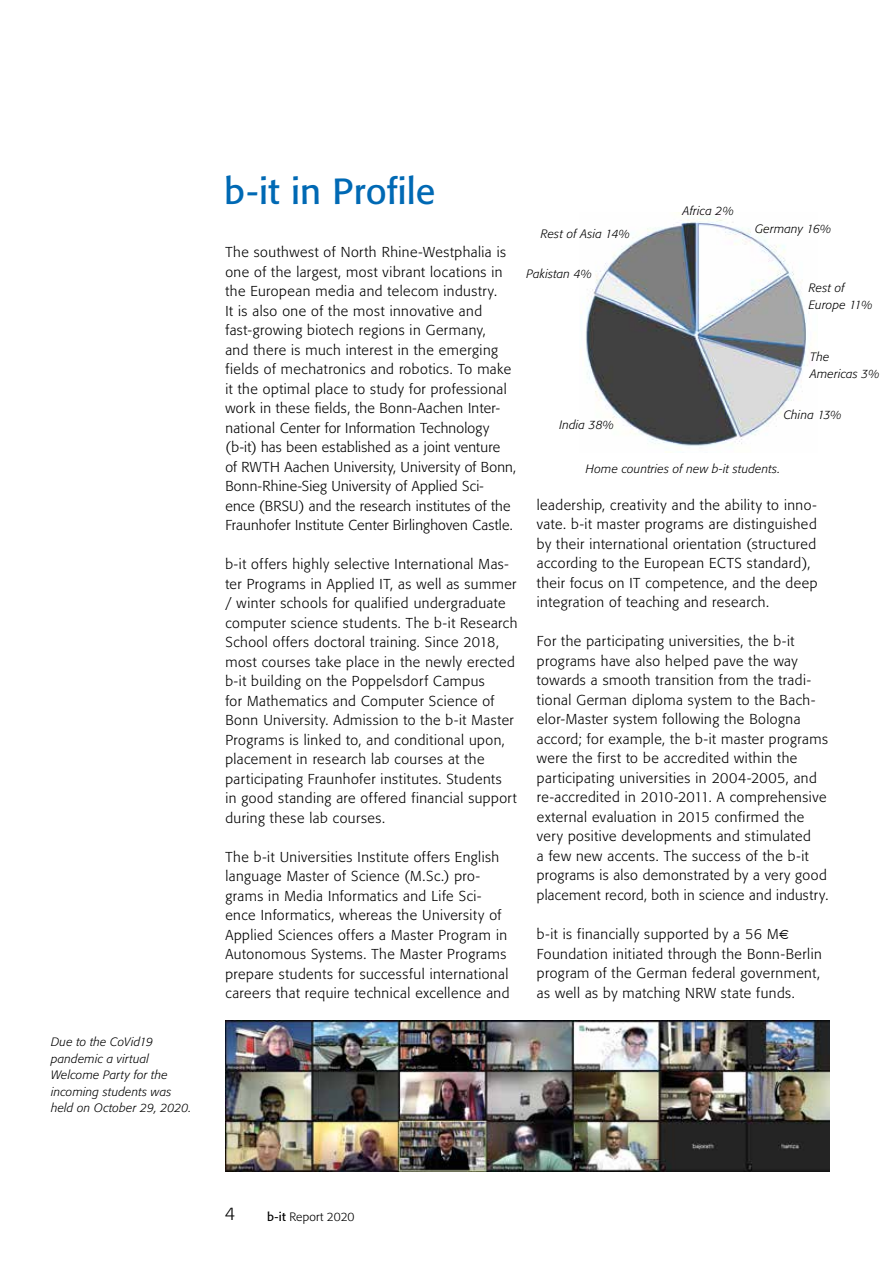
<style>
.page{position:relative;width:893px;height:1263px;background:#fff}
.page>*{position:absolute;margin:0;border:0;box-sizing:border-box;transform-origin:0 0}
.t1{font:36px "Formata BQ";letter-spacing:.005em;color:#0069b4}
.t2{font:300 18px "Formata BQ";color:#000}
.t3{font:300 14.25px/19.5px "Formata BQ";letter-spacing:.035em;color:#000}
.t4{font:italic 300 12px/16.5px "Formata BQ";letter-spacing:.02em;color:#000}
.t5{font:300 12px "Formata BQ";letter-spacing:.005em;color:#000}
.s1{font-family:"Times";font-weight:400}
.s2{font-weight:400}
</style>
<div class="page">
<img style="left:581px;top:213px;width:229px;height:240px">
<img style="left:225px;top:1021px;width:604px;height:150px">
<p class="t4" style="left:51px;top:1034px;width:142px">Due to the CoVid19 pandemic a virtual<br>Welcome Party for the incoming students was held on October 29, 2020.</p>
<h1 class="t1" style="left:224px;top:169px;width:213px">b-it in Profile</h1>
<p class="t3" style="left:225px;top:243px;width:292px">The southwest of North Rhine-Westphalia is one of the largest, most vibrant locations in the European media and telecom industry.<br>It is also one of the most innovative and fast-growing biotech regions in Germany,<br>and there is much interest in the emerging fields of mechatronics and robotics. To make it the optimal place to study for professional work in these fields, the Bonn-Aachen Inter&shy;national Center for Information Technology (b-it) has been established as a joint venture<br>of RWTH Aachen University, University of Bonn, Bonn-Rhine-Sieg University of Applied Sci&shy;ence (BRSU) and the research institutes of the Fraunhofer Institute Center Birlinghoven Castle.</p>
<p class="t3" style="left:225px;top:554px;width:294px">b-it offers highly selective International Mas&shy;ter Programs in Applied IT, as well as summer / winter schools for qualified undergraduate computer science students. The b-it Research School offers doctoral training. Since 2018, most courses take place in the newly erected b-it building on the Poppelsdorf Campus<br>for Mathematics and Computer Science of Bonn University. Admission to the b-it Master Programs is linked to, and conditional upon, placement in research lab courses at the participating Fraunhofer institutes. Students<br>in good standing are offered financial support during these lab courses.</p>
<p class="t3" style="left:225px;top:847px;width:286px">The b-it Universities Institute offers English language Master of Science (M.Sc.) pro&shy;grams in Media Informatics and Life Sci&shy;ence Informatics, whereas the University of Applied Sciences offers a Master Program in Autonomous Systems. The Master Programs prepare students for successful international careers that require technical excellence and</p>
<p class="t4" style="left:541px;top:225px;width:90px">Rest of Asia 14%</p>
<p class="t4" style="left:527px;top:265px;width:67px">Pakistan 4%</p>
<p class="t4" style="left:559px;top:416px;width:56px">India 38%</p>
<p class="t4" style="left:683px;top:202px;width:52px">Africa 2%</p>
<p class="t4" style="left:755px;top:220px;width:78px">Germany 16%</p>
<p class="t4" style="left:809px;top:280px;width:65px">Rest of<br>Europe 11%</p>
<p class="t4" style="left:810px;top:349px;width:71px">The<br>Americas 3%</p>
<p class="t4" style="left:784px;top:406px;width:59px">China 13%</p>
<p class="t4" style="left:586px;top:460px;width:196px">Home countries of new b-it students.</p>
<p class="t3" style="left:537px;top:495px;width:282px">leadership, creativity and the ability to inno&shy;vate. b-it master programs are distinguished by their international orientation (structured according to the European ECTS standard), their focus on IT competence, and the deep integration of teaching and research.</p>
<p class="t3" style="left:537px;top:632px;width:293px">For the participating universities, the b-it programs have also helped pave the way towards a smooth transition from the tradi&shy;tional German diploma system to the Bach&shy;elor-Master system following the Bologna accord; for example, the b-it master programs were the first to be accredited within the participating universities in 2004-2005, and re-accredited in 2010-2011. A comprehensive external evaluation in 2015 confirmed the very positive developments and stimulated<br>a few new accents. The success of the b-it programs is also demonstrated by a very good placement record, both in science and industry.</p>
<p class="t3" style="left:537px;top:925px;width:286px">b-it is financially supported by a 56 M<span class="s1">€ </span>Foundation initiated through the Bonn-Berlin program of the German federal government, as well as by matching NRW state funds.</p>
<p class="t2" style="left:225px;top:1203px;width:12px">4</p>
<p class="t5" style="left:267px;top:1209px;width:89px"><span class="s2">b-it</span> Report 2020</p>
</div>
